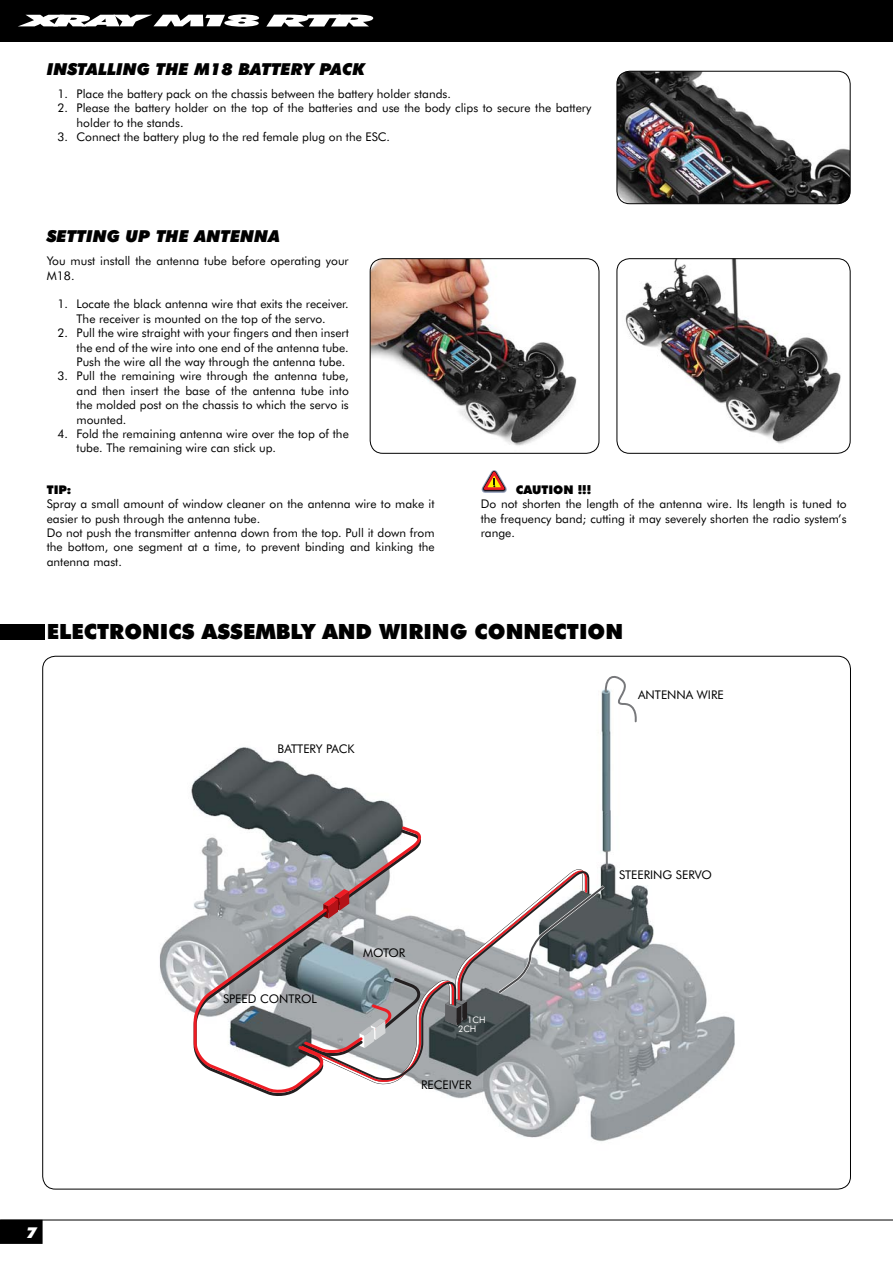
<style>
.page{position:relative;width:893px;height:1263px;background:#fff}
.page>*{position:absolute;margin:0;border:0;box-sizing:border-box;transform-origin:0 0}
.t1{font:900 21px "Futura BTCE";color:#000}
.t2{font:italic 900 16.5px "Futura BTCE";color:#000}
.t3{font:italic 900 15px "Futura BTCE";color:#fff}
.t4{font:12px/14.4px "Futura BTCE";color:#000}
.t5{font:900 12px "Futura BTCE";color:#000}
.t6{font:9px "Futura BTCE";color:#fff}
</style>
<div class="page">
<img style="left:159px;top:690px;width:576px;height:452px">
<svg style="left:603px;top:676px;width:36px;height:47px"></svg>
<svg style="left:192px;top:825px;width:416px;height:274px"></svg>
<svg style="left:481px;top:470px;width:26px;height:23px"></svg>
<img style="left:618px;top:259px;width:232px;height:192px">
<div style="left:616px;top:258px;width:234px;height:196px;border:1px solid #000;border-radius:13px"></div>
<img style="left:370px;top:259px;width:207px;height:194px">
<div style="left:370px;top:258px;width:229px;height:196px;border:1px solid #000;border-radius:13px"></div>
<img style="left:617px;top:71px;width:233px;height:133px;border-radius:13px">
<div style="left:616px;top:71px;width:234px;height:133px;border:1px solid #000;border-radius:13px"></div>
<div style="left:0;top:624px;width:44px;height:15px;background:#000"></div>
<div style="left:0;top:0;width:892px;height:42px;background:#000"></div>
<svg style="left:18px;top:15px;width:241px;height:12px"></svg>
<svg style="left:266px;top:15px;width:107px;height:12px"></svg>
<svg style="left:0;top:1221px;width:43px;height:23px"></svg>
<hr style="left:0;top:1220px;width:892px;height:1px;background:#000">
<h2 class="t2" style="left:47px;top:63px;width:319px">INSTALLING THE M18 BATTERY PACK</h2>
<p class="t4" style="left:58px;top:88px;width:395px">1. Place the battery pack on the chassis between the battery holder stands.</p>
<p class="t4" style="left:77px;top:102px;width:516px;text-indent:-19px">2. Please the battery holder on the top of the batteries and use the body clips to secure the battery holder to the stands.</p>
<p class="t4" style="left:58px;top:131px;width:334px">3. Connect the battery plug to the red female plug on the ESC.</p>
<h2 class="t2" style="left:47px;top:231px;width:235px">SETTING UP THE ANTENNA</h2>
<p class="t4" style="left:47px;top:255px;width:303px">You must install the antenna tube before operating your<br>M18.</p>
<p class="t4" style="left:58px;top:298px;width:293px;text-align:center">1. Locate the black antenna wire that exits the receiver.<br>The receiver is mounted on the top of the servo.</p>
<p class="t4" style="left:77px;top:327px;width:274px;text-align:justify;text-indent:-19px">2. Pull the wire straight with your fingers and then insert the end of the wire into one end of the antenna tube.<br>Push the wire all the way through the antenna tube.</p>
<p class="t4" style="left:77px;top:370px;width:274px;text-align:justify;text-indent:-19px">3. Pull the remaining wire through the antenna tube, and then insert the base of the antenna tube into the molded post on the chassis to which the servo is mounted.</p>
<p class="t4" style="left:77px;top:428px;width:274px;text-indent:-19px">4. Fold the remaining antenna wire over the top of the tube. The remaining wire can stick up.</p>
<p class="t5" style="left:47px;top:485px;width:26px">TIP:</p>
<p class="t4" style="left:47px;top:498px;width:389px">Spray a small amount of window cleaner on the antenna wire to make it easier to push through the antenna tube.<br>Do not push the transmitter antenna down from the top. Pull it down from the bottom, one segment at a time, to prevent binding and kinking the antenna mast.</p>
<p class="t5" style="left:516px;top:485px;width:77px">CAUTION !!!</p>
<p class="t4" style="left:480px;top:498px;width:367px;text-align:justify">Do not shorten the length of the antenna wire. Its length is tuned to the frequency band; cutting it may severely shorten the radio system’s range.</p>
<h1 class="t1" style="left:47px;top:624px;width:578px">ELECTRONICS ASSEMBLY AND WIRING CONNECTION</h1>
<p class="t4" style="left:277px;top:743px;width:79px">BATTERY PACK</p>
<p class="t4" style="left:638px;top:688px;width:87px">ANTENNA WIRE</p>
<p class="t4" style="left:223px;top:993px;width:95px">SPEED CONTROL</p>
<p class="t4" style="left:363px;top:947px;width:44px">MOTOR</p>
<p class="t6" style="left:467px;top:1017px;width:20px">1CH</p>
<p class="t6" style="left:458px;top:1026px;width:20px">2CH</p>
<p class="t4" style="left:421px;top:1079px;width:52px">RECEIVER</p>
<p class="t4" style="left:619px;top:869px;width:94px">STEERING SERVO</p>
<p class="t3" style="left:27px;top:1227px;width:12px">7</p>
</div>
